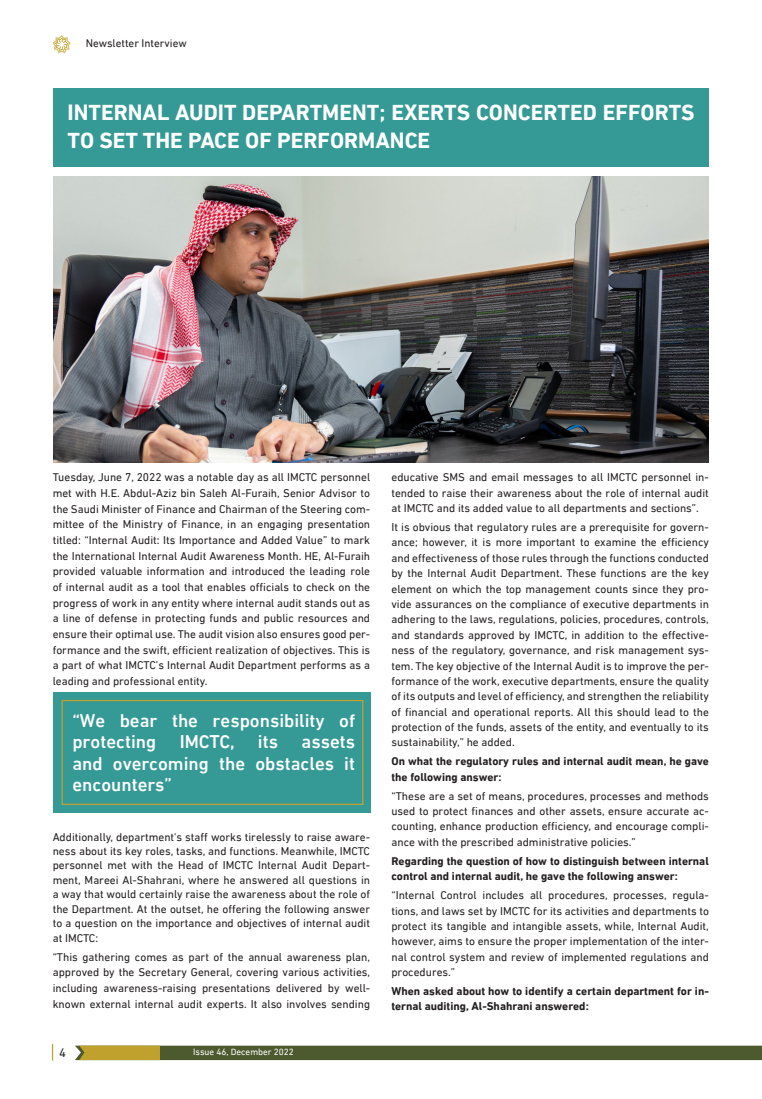
<style>
.page{position:relative;width:762px;height:1099px;background:#fff}
.page>*{position:absolute;margin:0;border:0;box-sizing:border-box;transform-origin:0 0}
.Bold1{font:700 22.5px/28.8px "DIN Next LTW23";color:#fff}
.Bold1-2{font:500 18.75px/21.2px "DIN Next LTW23";color:#fff}
.t1{font:12.5px "DIN Next LTW23";color:#231f20}
.TextFinal2{font:11.5px/15.4px "DIN Next LTW23";color:#231f20;text-align:justify}
.TextFinal2-2{font:700 11.5px/15.4px "DIN Next LTW23";color:#231f20}
.TextFinal2-3{font:11.25px "DIN Next LTW23";color:#231f20}
.t2{font:9.25px "DIN Next LT Arabic";color:#fff}
</style>
<div class="page">
<svg style="left:52px;top:1043px;width:1px;height:17px"></svg>
<svg style="left:75px;top:1045px;width:687px;height:15px;background:#616939"></svg>
<svg style="left:53px;top:35px;width:18px;height:18px"></svg>
<div style="left:53px;top:88px;width:656px;height:79px;background:#359a96"></div>
<img style="left:53px;top:176px;width:656px;height:286px">
<div style="left:54px;top:692px;width:317px;height:120px;background:#359a96"></div>
<div style="left:62px;top:700px;width:301px;height:105px;border:1px solid #c1a12d"></div>
<p class="TextFinal2-3" style="left:86px;top:36px;width:103px">Newsletter Interview</p>
<p class="Bold1" style="left:68px;top:97px;width:629px">INTERNAL AUDIT DEPARTMENT; EXERTS CONCERTED EFFORTS<br>TO SET THE PACE OF PERFORMANCE</p>
<p class="TextFinal2" style="left:53px;top:469px;width:319px">Tuesday, June 7, 2022 was a notable day as all IMCTC personnel met with H.E. Abdul-Aziz bin Saleh Al-Furaih, Senior Advisor to the Saudi Minister of Finance and Chairman of the Steering com&shy;mittee of the Ministry of Finance, in an engaging presentation titled: “Internal Audit: Its Importance and Added Value” to mark the International Internal Audit Awareness Month. HE, Al-Furaih provided valuable information and introduced the leading role of internal audit as a tool that enables officials to check on the progress of work in any entity where internal audit stands out as a line of defense in protecting funds and public resources and ensure their optimal use. The audit vision also ensures good per&shy;formance and the swift, efficient realization of objectives. This is a part of what IMCTC’s Internal Audit Department performs as a leading and professional entity.</p>
<p class="Bold1-2" style="left:72px;top:710px;width:284px">“We bear the responsibility of protecting</p>
<p class="Bold1-2" style="left:180px;top:731px;width:100px">IMCTC, its</p>
<p class="Bold1-2" style="left:72px;top:731px;width:284px;text-align:justify;text-indent:229px">assets and overcoming the obstacles it encounters”</p>
<p class="TextFinal2" style="left:53px;top:829px;width:319px;line-height:14.4px">Additionally, department's staff works tirelessly to raise aware&shy;ness about its key roles, tasks, and functions. Meanwhile, IMCTC personnel met with the Head of IMCTC Internal Audit Depart&shy;ment, Mareei Al-Shahrani, where he answered all questions in a way that would certainly raise the awareness about the role of the Department. At the outset, he offering the following answer to a question on the importance and objectives of internal audit at IMCTC:</p>
<p class="TextFinal2" style="left:53px;top:948px;width:319px">“This gathering comes as part of the annual awareness plan, approved by the Secretary General, covering various activities, including awareness-raising presentations delivered by well&shy;known external internal audit experts. It also involves sending</p>
<p class="t1" style="left:59px;top:1045px;width:8px">4</p>
<p class="t2" style="left:193px;top:1046px;width:102px">Issue 46, December 2022</p>
<p class="TextFinal2" style="left:391px;top:469px;width:319px">educative SMS and email messages to all IMCTC personnel in&shy;tended to raise their awareness about the role of internal audit at IMCTC and its added value to all departments and sections”.</p>
<p class="TextFinal2" style="left:391px;top:519px;width:319px">It is obvious that regulatory rules are a prerequisite for govern&shy;ance; however, it is more important to examine the efficiency and effectiveness of those rules through the functions conducted by the Internal Audit Department. These functions are the key element on which the top management counts since they pro&shy;vide assurances on the compliance of executive departments in adhering to the laws, regulations, policies, procedures, controls, and standards approved by IMCTC, in addition to the effective&shy;ness of the regulatory, governance, and risk management sys&shy;tem. The key objective of the Internal Audit is to improve the per&shy;formance of the work, executive departments, ensure the quality of its outputs and level of efficiency, and strengthen the reliability of financial and operational reports. All this should lead to the protection of the funds, assets of the entity, and eventually to its sustainability,” he added.</p>
<p class="TextFinal2-2" style="left:391px;top:753px;width:319px">On what the regulatory rules and internal audit mean, he gave the following answer:</p>
<p class="TextFinal2" style="left:391px;top:788px;width:319px">“These are a set of means, procedures, processes and methods used to protect finances and other assets, ensure accurate ac&shy;counting, enhance production efficiency, and encourage compli&shy;ance with the prescribed administrative policies.”</p>
<p class="TextFinal2-2" style="left:391px;top:853px;width:319px">Regarding the question of how to distinguish between internal control and internal audit, he gave the following answer:</p>
<p class="TextFinal2" style="left:391px;top:887px;width:319px">“Internal Control includes all procedures, processes, regula&shy;tions, and laws set by IMCTC for its activities and departments to protect its tangible and intangible assets, while, Internal Audit, however, aims to ensure the proper implementation of the inter&shy;nal control system and review of implemented regulations and procedures.”</p>
<p class="TextFinal2-2" style="left:391px;top:983px;width:319px">When asked about how to identify a certain department for in&shy;ternal auditing, Al-Shahrani answered:</p>
</div>
